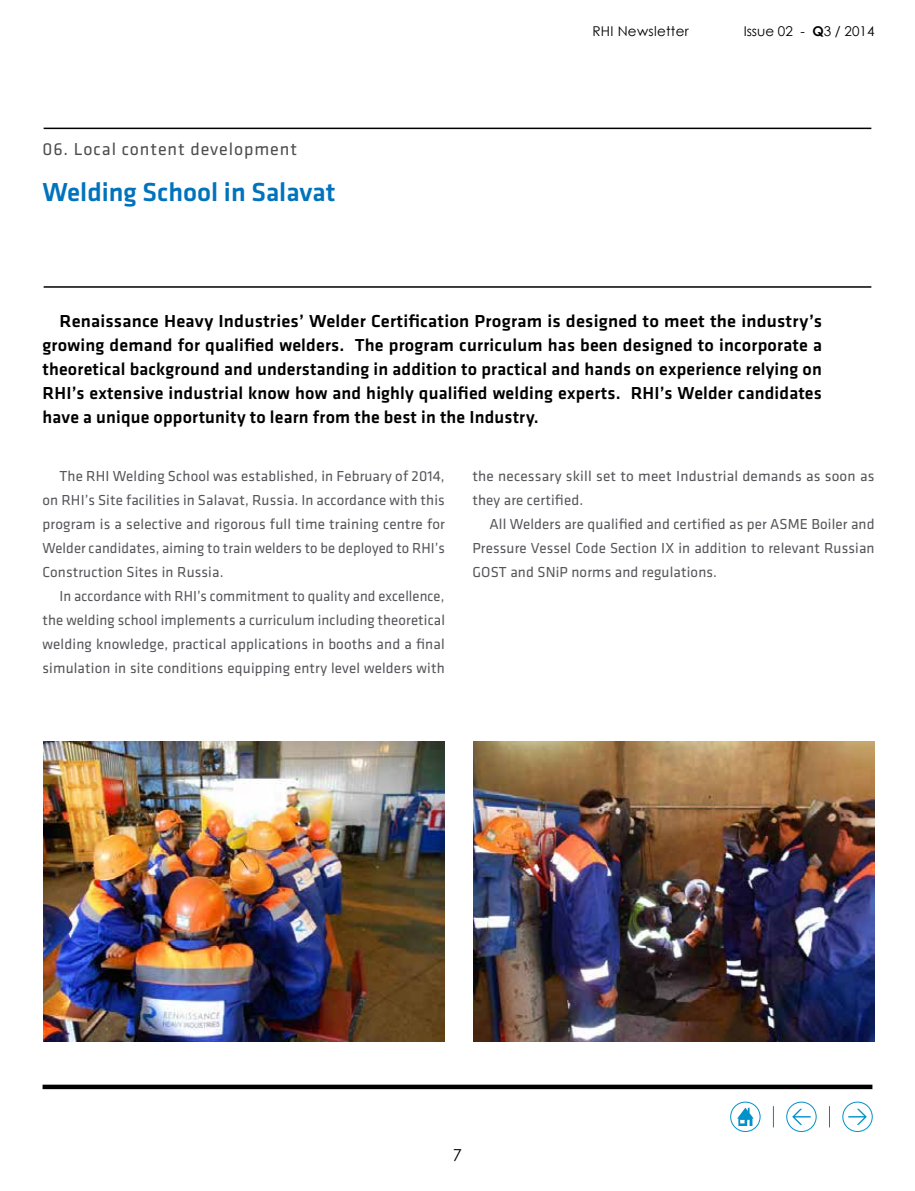
<style>
.page{position:relative;width:915px;height:1191px;background:#fff}
.page>*{position:absolute;margin:0;border:0;box-sizing:border-box;transform-origin:0 0}
.t1{font:500 27px "Klavika";color:#0073bc}
.t2{font:500 18px/24px "Klavika";letter-spacing:.01em;color:#000;text-align:justify}
.t3{font:18px "Klavika";letter-spacing:.05em;color:#4d4d4f}
.t4{font:16.5px "Century Gothic";color:#000}
.t5{font:15px/24px "Klavika";letter-spacing:.01em;color:#55565a;text-align:justify}
.t6{font:13.5px "Century Gothic";color:#000}
.t7{font:13.5px "Century Gothic";letter-spacing:.02em;color:#000}
.s1{font-weight:700}
</style>
<div class="page">
<div style="left:43px;top:1084px;width:829px;height:5px;background:#000"></div>
<hr style="left:44px;top:286px;width:827px;height:2px;background:#000">
<hr style="left:44px;top:128px;width:827px;height:1px;background:#000">
<img style="left:44px;top:741px;width:400px;height:300px">
<img style="left:473px;top:741px;width:401px;height:300px">
<svg style="left:848px;top:1108px;width:18px;height:16px"></svg>
<div style="left:842px;top:1102px;width:30px;height:29px;border:1px solid #0092c8;border-radius:50%"></div>
<svg style="left:792px;top:1108px;width:18px;height:16px"></svg>
<div style="left:786px;top:1102px;width:30px;height:29px;border:1px solid #0092c8;border-radius:50%"></div>
<div style="left:730px;top:1102px;width:30px;height:29px;border:1px solid #0092c8;border-radius:50%"></div>
<svg style="left:737px;top:1107px;width:16px;height:19px"></svg>
<svg style="left:772px;top:1106px;width:1px;height:21px"></svg>
<p class="t3" style="left:43px;top:140px;width:256px">06. Local content development</p>
<h1 class="t1" style="left:43px;top:177px;width:294px">Welding School in Salavat</h1>
<p class="t7" style="left:592px;top:21px;width:98px">RHI Newsletter</p>
<p class="t6" style="left:743px;top:21px;width:132px">Issue 02 - <span class="s1">Q</span>3 / 2014</p>
<p class="t2" style="left:43px;top:309px;width:780px;text-indent:17px">Renaissance Heavy Industries’ Welder Certification Program is designed to meet the industry’s growing demand for qualified welders. The program curriculum has been designed to incorporate a theoretical background and understanding in addition to practical and hands on experience relying on RHI’s extensive industrial know how and highly qualified welding experts. RHI’s Welder candidates have a unique opportunity to learn from the best in the Industry.</p>
<p class="t5" style="left:43px;top:464px;width:403px;text-indent:17px">The RHI Welding School was established, in February of 2014, on RHI’s Site facilities in Salavat, Russia. In accordance with this program is a selective and rigorous full time training centre for Welder candidates, aiming to train welders to be deployed to RHI’s Construction Sites in Russia.</p>
<p class="t5" style="left:43px;top:584px;width:404px;text-indent:17px">In accordance with RHI’s commitment to quality and excellence, the welding school implements a curriculum including theoretical welding knowledge, practical applications in booths and a final simulation in site conditions equipping entry level welders with</p>
<p class="t5" style="left:472px;top:464px;width:403px">the necessary skill set to meet Industrial demands as soon as they are certified.</p>
<p class="t5" style="left:472px;top:512px;width:403px;text-indent:17px">All Welders are qualified and certified as per ASME Boiler and Pressure Vessel Code Section IX in addition to relevant Russian GOST and SNiP norms and regulations.</p>
<p class="t4" style="left:453px;top:1143px;width:11px">7</p>
</div>
